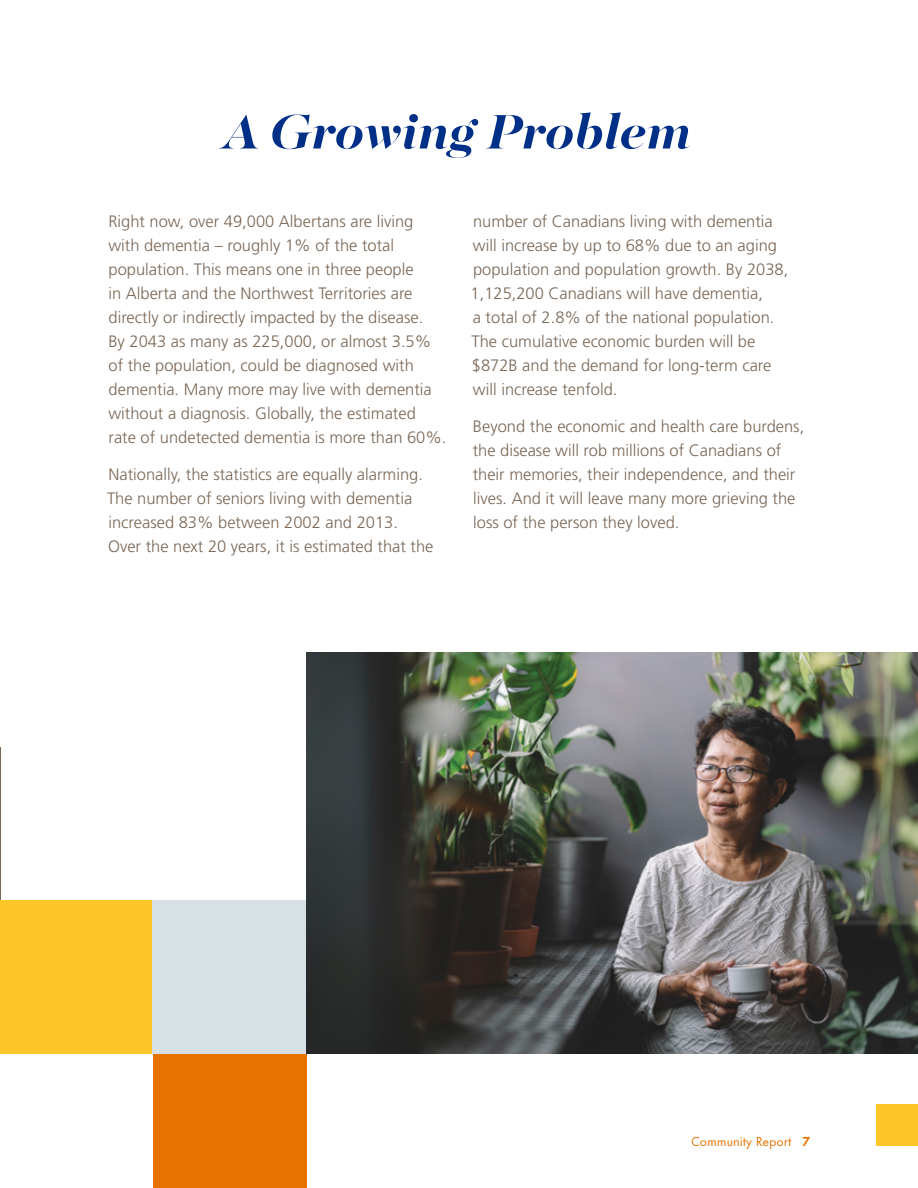
<style>
.page{position:relative;width:918px;height:1188px;background:#fff}
.page>*{position:absolute;margin:0;border:0;box-sizing:border-box;transform-origin:0 0}
.t1{font:italic 700 54px "Majesti Banner";color:#002f87}
.t2{font:300 16.5px/24px "Frutiger";color:#7b6756}
.t3{font:12px "Futura Now Text";color:#e87200}
.s1{font-weight:700}
</style>
<div class="page">
<hr style="left:0;top:747px;width:1px;height:153px;background:#7b6756">
<div style="left:153px;top:1053px;width:153px;height:135px;background:#e87200"></div>
<div style="left:0;top:900px;width:153px;height:153px;background:#ffc629"></div>
<div style="left:153px;top:900px;width:153px;height:153px;background:#d6e0e5"></div>
<img style="left:306px;top:652px;width:612px;height:401px">
<div style="left:876px;top:1104px;width:42px;height:42px;background:#ffc629"></div>
<h1 class="t1" style="left:224px;top:97px;width:469px">A Growing Problem</h1>
<p class="t2" style="left:108px;top:209px;width:340px">Right now, over 49,000 Albertans are living with dementia – roughly 1% of the total population. This means one in three people<br>in Alberta and the Northwest Territories are directly or indirectly impacted by the disease.<br>By 2043 as many as 225,000, or almost 3.5% of the population, could be diagnosed with dementia. Many more may live with dementia without a diagnosis. Globally, the estimated rate of undetected dementia is more than 60%.</p>
<p class="t2" style="left:107px;top:462px;width:328px">Nationally, the statistics are equally alarming.<br>The number of seniors living with dementia increased 83% between 2002 and 2013.<br>Over the next 20 years, it is estimated that the</p>
<p class="t2" style="left:471px;top:209px;width:319px">number of Canadians living with dementia will increase by up to 68% due to an aging population and population growth. By 2038, 1,125,200 Canadians will have dementia,<br>a total of 2.8% of the national population.<br>The cumulative economic burden will be $872B and the demand for long-term care will increase tenfold.</p>
<p class="t2" style="left:473px;top:414px;width:333px">Beyond the economic and health care burdens, the disease will rob millions of Canadians of their memories, their independence, and their lives. And it will leave many more grieving the loss of the person they loved.</p>
<p class="t3" style="left:691px;top:1132px;width:120px">Community Report <span class="s1">7</span></p>
</div>
